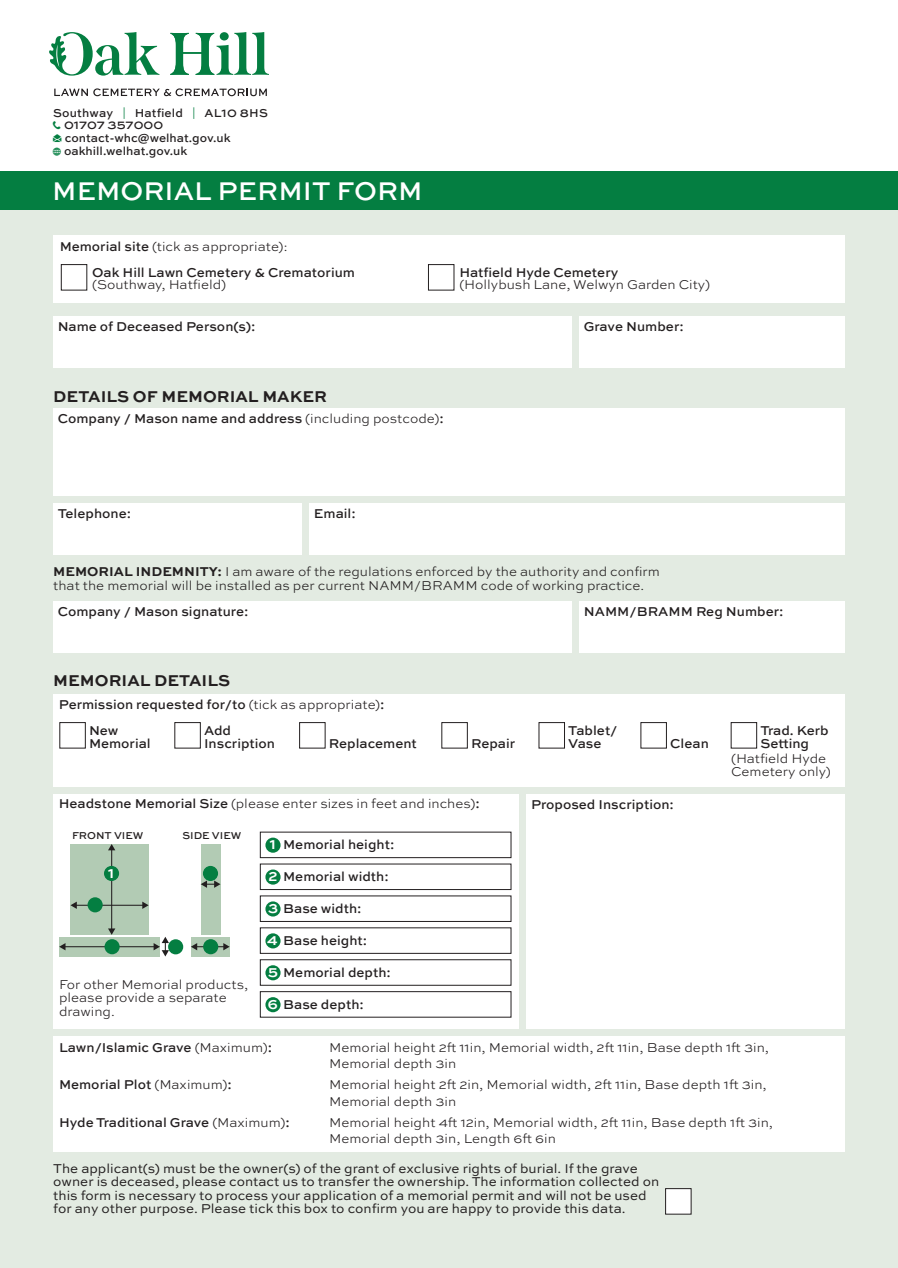
<style>
.page{position:relative;width:898px;height:1268px;background:#fff}
.page>*{position:absolute;margin:0;border:0;box-sizing:border-box;transform-origin:0 0}
.t1{font:500 27px "Sweet Sans Pro";color:#fff}
.t2{font:700 16.5px "Sweet Sans Pro";color:#231f20}
.t3{font:300 13.5px/13.5px "Sweet Sans Pro";color:#231f20}
.t4{font:500 13.5px/12px "Sweet Sans Pro";color:#231f20}
.t5{font:13.5px/13.5px "Sweet Sans Pro";color:#231f20}
.t6{font:700 13.5px "Sweet Sans Pro";color:#fff}
.t7{font:500 12px/12.8px "Sweet Sans Pro";color:#231f20}
.t8{font:500 10.5px "Sweet Sans Pro";color:#231f20}
.s1{font-weight:300;font-size:9.6px;color:#047e41}
.s2{font-weight:500}
.s3{font-weight:300}
.s4{font-weight:700}
.s5{font-weight:700;color:#fff}
</style>
<div class="page">
<div style="left:0;top:199px;width:897px;height:1068px;background:#e3ebe2"></div>
<div style="left:53px;top:693px;width:791px;height:93px;background:#fff"></div>
<div style="left:53px;top:1036px;width:791px;height:115px;background:#fff"></div>
<div style="left:53px;top:794px;width:466px;height:235px;background:#fff"></div>
<div style="left:53px;top:235px;width:791px;height:68px;background:#fff"></div>
<div style="left:665px;top:1188px;width:26px;height:26px;background:#fff;border:1px solid #231f20"></div>
<div style="left:428px;top:264px;width:26px;height:26px;background:#fff;border:1px solid #231f20"></div>
<div style="left:61px;top:264px;width:26px;height:26px;background:#fff;border:1px solid #231f20"></div>
<div style="left:730px;top:722px;width:27px;height:26px;background:#fff;border:1px solid #231f20"></div>
<div style="left:538px;top:722px;width:27px;height:26px;background:#fff;border:1px solid #231f20"></div>
<div style="left:299px;top:722px;width:26px;height:26px;background:#fff;border:1px solid #231f20"></div>
<div style="left:174px;top:722px;width:27px;height:26px;background:#fff;border:1px solid #231f20"></div>
<div style="left:59px;top:722px;width:27px;height:26px;background:#fff;border:1px solid #231f20"></div>
<div style="left:526px;top:794px;width:318px;height:235px;background:#fff"></div>
<div style="left:53px;top:408px;width:791px;height:88px;background:#fff"></div>
<div style="left:53px;top:503px;width:249px;height:51px;background:#fff"></div>
<div style="left:578px;top:601px;width:266px;height:51px;background:#fff"></div>
<div style="left:53px;top:601px;width:518px;height:51px;background:#fff"></div>
<div style="left:578px;top:316px;width:266px;height:52px;background:#fff"></div>
<div style="left:53px;top:316px;width:518px;height:52px;background:#fff"></div>
<div style="left:309px;top:503px;width:535px;height:51px;background:#fff"></div>
<div style="left:260px;top:831px;width:251px;height:27px;background:#fff;border:1px solid #231f20"></div>
<div style="left:265px;top:837px;width:15px;height:15px;background:#047e41;border-radius:50%"></div>
<div style="left:260px;top:863px;width:251px;height:27px;background:#fff;border:1px solid #231f20"></div>
<div style="left:265px;top:869px;width:15px;height:15px;background:#047e41;border-radius:50%"></div>
<div style="left:265px;top:901px;width:15px;height:15px;background:#047e41;border-radius:50%"></div>
<div style="left:265px;top:933px;width:15px;height:15px;background:#047e41;border-radius:50%"></div>
<div style="left:260px;top:959px;width:251px;height:26px;background:#fff;border:1px solid #231f20"></div>
<div style="left:265px;top:965px;width:15px;height:15px;background:#047e41;border-radius:50%"></div>
<div style="left:260px;top:991px;width:251px;height:26px;background:#fff;border:1px solid #231f20"></div>
<div style="left:265px;top:997px;width:15px;height:15px;background:#047e41;border-radius:50%"></div>
<svg style="left:170px;top:32px;width:99px;height:43px"></svg>
<svg style="left:49px;top:32px;width:110px;height:44px"></svg>
<div style="left:220px;top:32px;width:9px;height:8px;background:#047e41;border-radius:50%"></div>
<svg style="left:54px;top:88px;width:213px;height:8px"></svg>
<div style="left:0;top:171px;width:897px;height:38px;background:#047e41"></div>
<div style="left:59px;top:936px;width:101px;height:20px;background:#b2cbb4"></div>
<div style="left:70px;top:844px;width:79px;height:90px;background:#b2cbb4"></div>
<div style="left:191px;top:936px;width:39px;height:20px;background:#b2cbb4"></div>
<div style="left:201px;top:844px;width:19px;height:90px;background:#b2cbb4"></div>
<hr style="left:64px;top:946px;width:91px;height:1px;background:#231f20">
<svg style="left:59px;top:943px;width:6px;height:7px"></svg>
<svg style="left:191px;top:943px;width:39px;height:7px"></svg>
<svg style="left:201px;top:880px;width:19px;height:7px"></svg>
<svg style="left:154px;top:936px;width:15px;height:20px"></svg>
<hr style="left:111px;top:849px;width:1px;height:80px;background:#231f20">
<svg style="left:108px;top:928px;width:7px;height:6px"></svg>
<svg style="left:108px;top:844px;width:7px;height:6px"></svg>
<hr style="left:76px;top:904px;width:67px;height:1px;background:#231f20">
<svg style="left:70px;top:901px;width:7px;height:7px"></svg>
<svg style="left:142px;top:901px;width:7px;height:7px"></svg>
<div style="left:104px;top:865px;width:15px;height:16px;background:#047e41;border-radius:50%"></div>
<div style="left:203px;top:865px;width:15px;height:16px;background:#047e41;border-radius:50%"></div>
<div style="left:104px;top:939px;width:16px;height:15px;background:#047e41;border-radius:50%"></div>
<div style="left:88px;top:897px;width:15px;height:15px;background:#047e41;border-radius:50%"></div>
<div style="left:203px;top:939px;width:15px;height:15px;background:#047e41;border-radius:50%"></div>
<div style="left:168px;top:939px;width:15px;height:15px;background:#047e41;border-radius:50%"></div>
<p class="t7" style="left:64px;top:106px;width:205px;text-indent:-11px">Southway <span class="s1">|</span> Hatÿeld <span class="s1">|</span> AL°˛ ˝HS ˛°˙˛˙ ˆˇ˙˛˛˛ contact-whc@welhat.gov.uk oakhill.welhat.gov.uk</p>
<p class="t1" style="left:52px;top:171px;width:372px">MEMORIAL PERMIT FORM</p>
<p class="t3" style="left:60px;top:239px;width:230px"><span class="s2">Memorial site</span> (tick as appropriate):</p>
<p class="t4" style="left:92px;top:266px;width:264px">Oak Hill Lawn Cemetery &amp; Crematorium <span class="s3">(Southway, Hatÿeld)</span></p>
<p class="t3" style="left:459px;top:266px;width:252px;line-height:12px"><span class="s2">Hatÿeld Hyde Cemetery<br></span>(Hollybush Lane, Welwyn Garden City)</p>
<p class="t4" style="left:58px;top:320px;width:199px">Name of Deceased Person(s):</p>
<p class="t4" style="left:583px;top:320px;width:101px">Grave Number:</p>
<h2 class="t2" style="left:53px;top:384px;width:275px">DETAILS OF MEMORIAL MAKER</h2>
<p class="t4" style="left:58px;top:412px;width:387px">Company / Mason name and address <span class="s3">(including postcode)</span>:</p>
<p class="t4" style="left:58px;top:507px;width:75px">Telephone:</p>
<p class="t4" style="left:314px;top:507px;width:43px">Email:</p>
<p class="t3" style="left:53px;top:564px;width:608px"><span class="s4">MEMORIAL INDEMNITY:</span> I am aware of the regulations enforced by the authority and conÿrm that the memorial will be installed as per current NAMM/BRAMM code of working practice.</p>
<p class="t4" style="left:58px;top:605px;width:192px">Company / Mason signature:</p>
<p class="t4" style="left:583px;top:605px;width:201px">NAMM/BRAMM Reg Number:</p>
<h2 class="t2" style="left:53px;top:667px;width:178px">MEMORIAL DETAILS</h2>
<p class="t4" style="left:59px;top:697px;width:327px">Permission requested for/to <span class="s3">(tick as appropriate)</span>:</p>
<p class="t4" style="left:89px;top:723px;width:31px">New</p>
<p class="t4" style="left:204px;top:723px;width:28px">Add</p>
<p class="t4" style="left:568px;top:723px;width:51px">Tablet/</p>
<p class="t4" style="left:760px;top:723px;width:70px">Trad. Kerb</p>
<p class="t4" style="left:89px;top:736px;width:63px">Memorial</p>
<p class="t4" style="left:204px;top:736px;width:73px">Inscription</p>
<p class="t4" style="left:329px;top:736px;width:90px">Replacement</p>
<p class="t4" style="left:471px;top:736px;width:46px">Repair</p>
<p class="t4" style="left:568px;top:736px;width:35px">Vase</p>
<p class="t4" style="left:670px;top:736px;width:40px">Clean</p>
<p class="t4" style="left:760px;top:736px;width:50px">Se˘ing</p>
<p class="t3" style="left:731px;top:751px;width:101px">(Hatÿeld Hyde<br>Cemetery only)</p>
<p class="t3" style="left:59px;top:796px;width:422px"><span class="s2">Headstone Memorial Size</span> (please enter sizes in feet and inches)<span class="s2">:</span></p>
<p class="t4" style="left:531px;top:797px;width:144px">Proposed Inscription:</p>
<p class="t8" style="left:72px;top:828px;width:73px">FRONT VIEW</p>
<p class="t8" style="left:182px;top:828px;width:61px">SIDE VIEW</p>
<p class="t6" style="left:108px;top:862px;width:7px">˜</p>
<p class="t4" style="left:270px;top:838px;width:126px"><span class="s5">˜</span> Memorial height:</p>
<p class="t4" style="left:268px;top:870px;width:122px"><span class="s5">˝</span> Memorial width:</p>
<p class="t4" style="left:268px;top:902px;width:95px"><span class="s5">˛</span> Base width:</p>
<p class="t4" style="left:267px;top:933px;width:102px"><span class="s5">ˆ</span> Base height:</p>
<p class="t4" style="left:268px;top:965px;width:124px"><span class="s5">°</span> Memorial depth:</p>
<p class="t4" style="left:268px;top:997px;width:97px"><span class="s5">˙</span> Base depth:</p>
<p class="t3" style="left:59px;top:976px;width:191px">For other Memorial products, please provide a separate drawing.</p>
<p class="t4" style="left:59px;top:1040px;width:214px">Lawn/Islamic Grave <span class="s3">(Maximum)</span>:</p>
<p class="t3" style="left:329px;top:1038px;width:441px;line-height:16.5px">Memorial height 2˜ 11in, Memorial width, 2˜ 11in, Base depth 1˜ 3in,<br>Memorial depth 3in</p>
<p class="t4" style="left:59px;top:1077px;width:174px">Memorial Plot <span class="s3">(Maximum)</span>:</p>
<p class="t3" style="left:329px;top:1075px;width:439px;line-height:16.5px">Memorial height 2˜ 2in, Memorial width, 2˜ 11in, Base depth 1˜ 3in,<br>Memorial depth 3in</p>
<p class="t4" style="left:59px;top:1115px;width:232px">Hyde Traditional Grave <span class="s3">(Maximum)</span>:</p>
<p class="t3" style="left:329px;top:1113px;width:445px;line-height:16.5px">Memorial height 4˜ 12in, Memorial width, 2˜ 11in, Base depth 1˜ 3in,<br>Memorial depth 3in, Length 6˜ 6in</p>
<p class="t5" style="left:53px;top:1161px;width:607px">The applicant(s) must be the owner(s) of the grant of exclusive rights of burial. If the grave owner is deceased, please contact us to transfer the ownership. The information collected on this form is necessary to process your application of a memorial permit and will not be used for any other purpose. Please tick this box to conÿrm you are happy to provide this data.</p>
</div>
